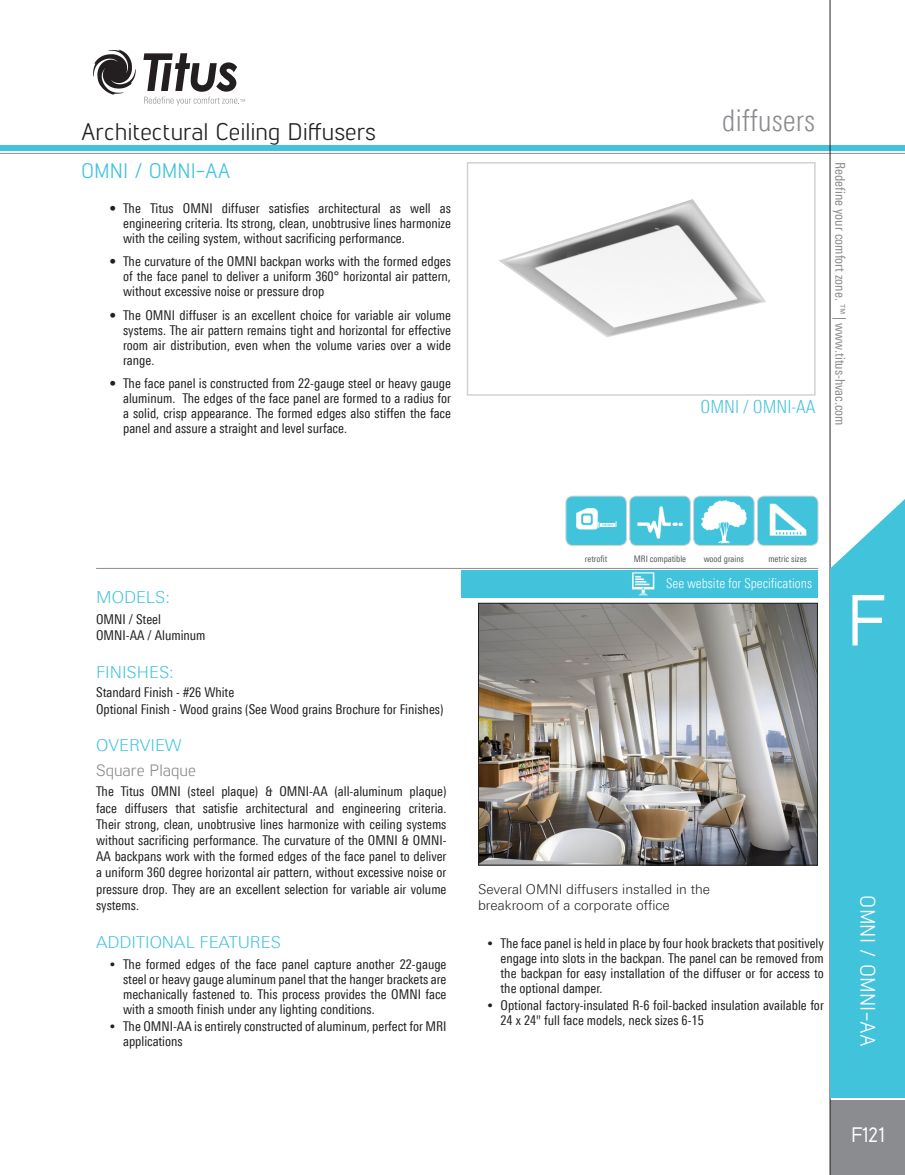
<style>
.page{position:relative;width:905px;height:1175px;background:#fff}
.page>*{position:absolute;margin:0;border:0;box-sizing:border-box;transform-origin:0 0}
.t1{font:500 72px "Lintel";color:#fff}
.t2{font:300 condensed 30px "LT Univers";color:#8a8c8f}
.catalog_title_-_1{font:24px "Lintel";color:#231f20}
.catalog_title_-_prod{font:21px "Lintel";color:#42c3dc}
.catalog_model_-_righ{font:21px "Lintel";letter-spacing:.01em;color:#fff}
.t3{font:500 21px "Lintel";color:#fff}
.model_name_-_2017{font:300 condensed 18px "LT Univers";color:#42c3dc}
.Titus_heading_3_2017{font:300 16.5px "LT Univers Basic";color:#42c3dc}
.catalog_-_overview_s{font:16.5px "Lintel";color:#8a8c8f}
.Paragraph{font:condensed 13.5px/15px "LT Univers";color:#231f20;text-align:justify}
.figure_text_2017{font:300 13.5px "LT Univers Basic";color:#231f20}
.t4{font:condensed 13.5px "LT Univers";color:#8a8c8f}
.catalog_web_specific{font:300 condensed 13.5px "LT Univers";color:#fff}
.Icons_2017{font:condensed 9px "LT Univers";color:#57585a}
.s1{font-family:"Arial";font-weight:700;font-style:italic;font-stretch:normal}
</style>
<div class="page">
<svg style="left:93px;top:50px;width:43px;height:45px"></svg>
<svg style="left:143px;top:53px;width:102px;height:52px"></svg>
<hr style="left:0;top:153px;width:904px;height:1px;background:#8a8c8f">
<div style="left:0;top:146px;width:904px;height:5px;background:#42c3dc"></div>
<div style="left:830px;top:1100px;width:74px;height:74px;background:#8a8c8f"></div>
<hr style="left:829px;top:0;width:1px;height:1174px;background:#231f20">
<div style="left:830px;top:568px;width:74px;height:529px;background:#42c3dc"></div>
<svg style="left:830px;top:492px;width:74px;height:76px"></svg>
<div style="left:757px;top:496px;width:61px;height:49px;background:#42c3dc;border-radius:7px"></div>
<img style="left:769px;top:503px;width:38px;height:33px">
<div style="left:757px;top:496px;width:61px;height:50px;border:1px solid #d1d2d4;border-radius:7px"></div>
<div style="left:693px;top:496px;width:61px;height:49px;background:#42c3dc;border-radius:7px"></div>
<img style="left:701px;top:500px;width:46px;height:44px">
<div style="left:693px;top:496px;width:61px;height:50px;border:1px solid #d1d2d4;border-radius:7px"></div>
<div style="left:629px;top:496px;width:61px;height:49px;background:#42c3dc;border-radius:7px"></div>
<img style="left:637px;top:506px;width:46px;height:33px">
<div style="left:629px;top:496px;width:61px;height:50px;border:1px solid #d1d2d4;border-radius:7px"></div>
<div style="left:566px;top:496px;width:60px;height:49px;background:#42c3dc;border-radius:7px"></div>
<img style="left:576px;top:508px;width:41px;height:22px">
<div style="left:565px;top:496px;width:62px;height:50px;border:1px solid #d1d2d4;border-radius:7px"></div>
<hr style="left:96px;top:568px;width:722px;height:1px;background:#8a8c8f">
<div style="left:461px;top:570px;width:357px;height:28px;background:#42c3dc"></div>
<img style="left:632px;top:572px;width:23px;height:24px">
<img style="left:499px;top:199px;width:267px;height:138px">
<div style="left:467px;top:162px;width:348px;height:234px;border:2px solid #d1d2d4"></div>
<img style="left:480px;top:605px;width:335px;height:258px">
<div style="left:478px;top:603px;width:339px;height:262px;border:1px solid #231f20"></div>
<p class="catalog_title_-_1" style="left:81px;top:115px;width:296px">Architectural Ceiling Diffusers</p>
<p class="catalog_title_-_prod" style="left:81px;top:156px;width:151px">OMNI / OMNI-AA</p>
<p class="Paragraph" style="left:123px;top:201px;width:329px;text-indent:-14px">• The Titus OMNI diffuser satisfies architectural as well as engineering criteria. Its strong, clean, unobtrusive lines harmonize with the ceiling system, without sacrificing performance.</p>
<p class="Paragraph" style="left:123px;top:254px;width:329px;text-indent:-14px">• The curvature of the OMNI backpan works with the formed edges of the face panel to deliver a uniform 360° horizontal air pattern, without excessive noise or pressure drop</p>
<p class="Paragraph" style="left:123px;top:307px;width:329px;text-indent:-14px">• The OMNI diffuser is an excellent choice for variable air volume systems. The air pattern remains tight and horizontal for effective room air distribution, even when the volume varies over a wide range.</p>
<p class="Paragraph" style="left:123px;top:375px;width:329px;text-indent:-14px">• The face panel is constructed from 22-gauge steel or heavy gauge aluminum. The edges of the face panel are formed to a radius for a solid, crisp appearance. The formed edges also stiffen the face panel and assure a straight and level surface.</p>
<h2 class="t2" style="left:722px;top:103px;width:95px">diffusers</h2>
<p class="model_name_-_2017" style="left:700px;top:396px;width:116px">OMNI / OMNI-AA</p>
<p class="t4" style="left:848px;top:162px;width:265px;rotate:90deg">Redefine your comfort zone. ™ | www.titus-hvac.com</p>
<p class="Titus_heading_3_2017" style="left:96px;top:587px;width:75px">MODELS:</p>
<p class="Paragraph" style="left:96px;top:611px;width:66px">OMNI / Steel</p>
<p class="Paragraph" style="left:96px;top:627px;width:111px">OMNI-AA / Aluminum</p>
<p class="Titus_heading_3_2017" style="left:96px;top:662px;width:79px">FINISHES:</p>
<p class="Paragraph" style="left:96px;top:685px;width:140px">Standard Finish - #26 White</p>
<p class="Paragraph" style="left:96px;top:701px;width:349px">Optional Finish - Wood grains (See Wood grains Brochure for Finishes)</p>
<p class="Titus_heading_3_2017" style="left:96px;top:735px;width:87px">OVERVIEW</p>
<p class="catalog_-_overview_s" style="left:96px;top:758px;width:101px">Square Plaque</p>
<p class="Paragraph" style="left:96px;top:783px;width:352px;line-height:16.2px">The Titus OMNI (steel plaque) &amp; OMNI-AA (all-aluminum plaque) face diffusers that satisfie architectural and engineering criteria.<br>Their strong, clean, unobtrusive lines harmonize with ceiling systems without sacrificing performance. The curvature of the OMNI &amp; OMNI-AA backpans work with the formed edges of the face panel to deliver a uniform 360 degree horizontal air pattern, without excessive noise or pressure drop. They are an excellent selection for variable air volume systems.</p>
<p class="Titus_heading_3_2017" style="left:96px;top:932px;width:186px">ADDITIONAL FEATURES</p>
<p class="Paragraph" style="left:123px;top:956px;width:325px;text-indent:-14px"><span class="s1">•</span> The formed edges of the face panel capture another 22-gauge steel or heavy gauge aluminum panel that the hanger brackets are mechanically fastened to. This process provides the OMNI face with a smooth finish under any lighting conditions.</p>
<p class="Paragraph" style="left:123px;top:1018px;width:325px;text-indent:-14px"><span class="s1">•</span> The OMNI-AA is entirely constructed of aluminum, perfect for MRI applications</p>
<p class="Icons_2017" style="left:585px;top:553px;width:24px">retrofit</p>
<p class="Icons_2017" style="left:634px;top:553px;width:54px">MRI compatible</p>
<p class="Icons_2017" style="left:703px;top:553px;width:42px">wood grains</p>
<p class="Icons_2017" style="left:768px;top:553px;width:40px">metric sizes</p>
<p class="catalog_web_specific" style="left:666px;top:575px;width:147px">See website for Specifications</p>
<h1 class="t1" style="left:848px;top:573px;width:41px">F</h1>
<p class="figure_text_2017" style="left:478px;top:881px;width:233px">Several OMNI diffusers installed in the</p>
<p class="figure_text_2017" style="left:478px;top:897px;width:193px">breakroom of a corporate office</p>
<p class="Paragraph" style="left:500px;top:935px;width:325px;text-indent:-14px"><span class="s1">•</span> The face panel is held in place by four hook brackets that positively engage into slots in the backpan. The panel can be removed from the backpan for easy installation of the diffuser or for access to the optional damper.</p>
<p class="Paragraph" style="left:500px;top:998px;width:325px;text-indent:-14px"><span class="s1">•</span> Optional factory-insulated R-6 foil-backed insulation available for<br>24 x 24" full face models, neck sizes 6-15</p>
<p class="catalog_model_-_righ" style="left:882px;top:895px;width:153px;rotate:90deg">OMNI / OMNI-AA</p>
<h3 class="t3" style="left:851px;top:1121px;width:34px">F121</h3>
</div>
